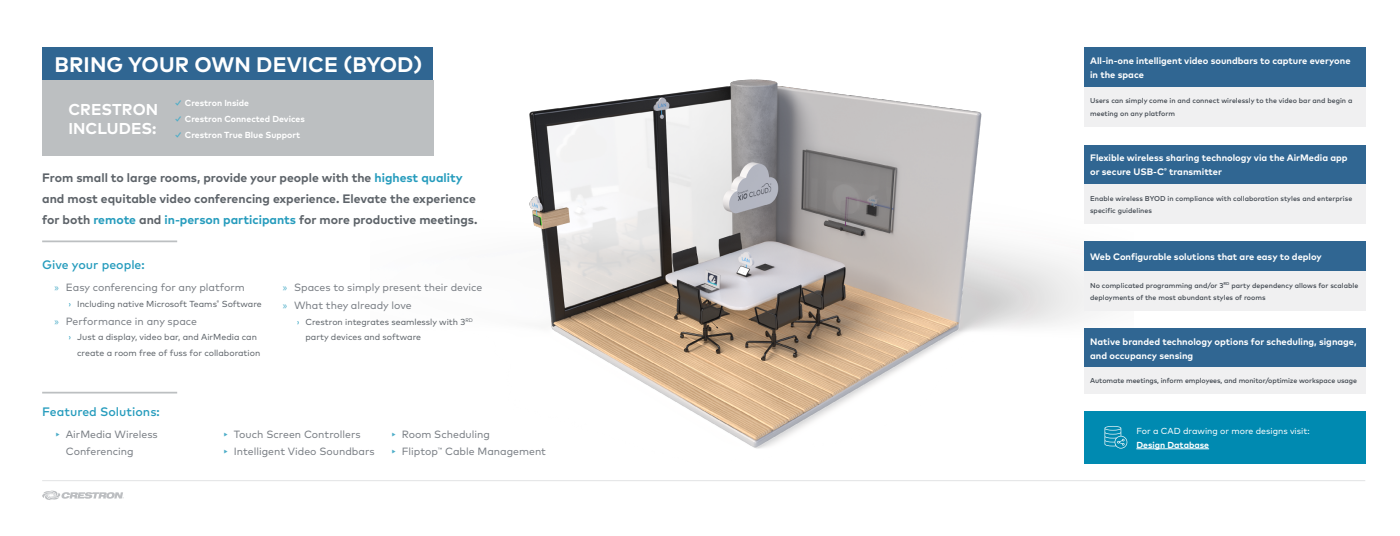
<style>
.page{position:relative;width:1400px;height:536px;background:#fff}
.page>*{position:absolute;margin:0;border:0;box-sizing:border-box;transform-origin:0 0}
.t1{font:700 21px "Mark Pro";letter-spacing:.005em;color:#fff}
.t2{font:700 15.75px/18.9px "Mark Pro";letter-spacing:.005em;color:#fff}
.t3{font:700 12.25px/21px "Mark Pro";color:#5d6369}
.t4{font:500 12.25px "Mark Pro";color:#269cbd}
.t5{font:10.5px/17.5px "Mark Pro";color:#797e84}
.t6{font:700 9.36px/14px "Mark Pro";color:#fff}
.t7{font:8.75px/15.8px "Mark Pro";color:#5d6369}
.t8{font:700 8.75px "Mark Pro";color:#fff}
.t9{font:8.75px "Mark Pro";color:#fff}
.t10{font:500 7px/12.5px "Mark Pro";color:#40474f}
.s1{color:#4dadc8}
.s2{color:#269cbd}
.s3{font-family:"Myriad Pro";color:#4dadc8}
</style>
<div class="page">
<hr style="left:42px;top:480px;width:1323px;height:1px;background:#e2e3e4">
<svg style="left:42px;top:490px;width:82px;height:10px"></svg>
<hr style="left:42px;top:240px;width:135px;height:2px;background:#bcbfc1">
<hr style="left:42px;top:391px;width:135px;height:2px;background:#bcbfc1">
<div style="left:42px;top:47px;width:391px;height:33px;background:#306692"></div>
<img style="left:433px;top:79px;width:701px;height:385px">
<div style="left:1084px;top:328px;width:281px;height:39px;background:#306692"></div>
<div style="left:1084px;top:367px;width:281px;height:26px;background:#f0f0f1"></div>
<div style="left:1084px;top:145px;width:281px;height:39px;background:#306692"></div>
<div style="left:1084px;top:184px;width:281px;height:39px;background:#f0f0f1"></div>
<div style="left:1084px;top:47px;width:281px;height:40px;background:#306692"></div>
<div style="left:1084px;top:87px;width:281px;height:39px;background:#f0f0f1"></div>
<div style="left:1084px;top:241px;width:281px;height:30px;background:#306692"></div>
<div style="left:1084px;top:271px;width:281px;height:40px;background:#f0f0f1"></div>
<div style="left:1084px;top:411px;width:281px;height:52px;background:#008ab1"></div>
<hr style="left:1136px;top:448px;width:73px;height:1px;background:#fff">
<svg style="left:1105px;top:426px;width:22px;height:22px"></svg>
<div style="left:42px;top:80px;width:391px;height:76px;background:#bcbfc1"></div>
<h1 class="t1" style="left:55px;top:49px;width:369px">BRING YOUR OWN DEVICE (BYOD)</h1>
<h2 class="t2" style="left:68px;top:99px;width:91px">CRESTRON<br>INCLUDES:</h2>
<p class="t8" style="left:173px;top:96px;width:77px"><span class="s1">✓</span> Crestron Inside</p>
<p class="t8" style="left:173px;top:112px;width:133px"><span class="s1">✓</span> Crestron Connected Devices</p>
<p class="t8" style="left:173px;top:128px;width:128px"><span class="s1">✓</span> Crestron True Blue Support</p>
<h3 class="t3" style="left:42px;top:166px;width:437px">From small to large rooms, provide your people with the <span class="s2">highest quality </span>and most equitable video conferencing experience. Elevate the experience for both <span class="s2">remote</span> and <span class="s2">in-person participants</span> for more productive meetings.</h3>
<h3 class="t4" style="left:42px;top:256px;width:104px">Give your people:</h3>
<h3 class="t5" style="left:54px;top:278px;width:192px"><span class="s3">»</span> Easy conferencing for any platform</h3>
<p class="t7" style="left:68px;top:295px;width:195px"><span class="s2">›</span> Including native Microsoft Teams<sup>®</sup> Software</p>
<h3 class="t5" style="left:54px;top:311px;width:144px"><span class="s3">»</span> Performance in any space</h3>
<p class="t7" style="left:77px;top:328px;width:185px;text-indent:-9px"><span class="s2">›</span> Just a display, video bar, and AirMedia can create a room free of fuss for collaboration</p>
<h3 class="t5" style="left:283px;top:278px;width:201px"><span class="s3">»</span> Spaces to simply present their device <span class="s3">»</span> What they already love</h3>
<p class="t7" style="left:305px;top:313px;width:169px;text-indent:-9px"><span class="s2">›</span> Crestron integrates seamlessly with 3<sup>RD </sup>party devices and software</p>
<h3 class="t4" style="left:42px;top:402px;width:119px">Featured Solutions:</h3>
<h3 class="t5" style="left:66px;top:424px;width:94px;text-indent:-11px"><span class="s1">▸</span> AirMedia Wireless<br>Conferencing</h3>
<h3 class="t5" style="left:222px;top:424px;width:154px"><span class="s1">▸</span> Touch Screen Controllers<br><span class="s1">▸</span> Intelligent Video Soundbars</h3>
<h3 class="t5" style="left:390px;top:424px;width:157px"><span class="s1">▸</span> Room Scheduling<br><span class="s1">▸</span> Fliptop<sup>™</sup> Cable Management</h3>
<h3 class="t6" style="left:1090px;top:53px;width:262px">All-in-one intelligent video soundbars to capture everyone in the space</h3>
<p class="t10" style="left:1090px;top:94px;width:264px">Users can simply come in and connect wirelessly to the video bar and begin a meeting on any platform</p>
<h3 class="t6" style="left:1090px;top:150px;width:259px">Flexible wireless sharing technology via the AirMedia app or secure USB-C<sup>®</sup> transmitter</h3>
<p class="t10" style="left:1090px;top:191px;width:264px">Enable wireless BYOD in compliance with collaboration styles and enterprise specific guidelines</p>
<h3 class="t6" style="left:1090px;top:249px;width:233px">Web Configurable solutions that are easy to deploy</h3>
<p class="t10" style="left:1090px;top:278px;width:270px">No complicated programming and/or 3<sup>RD</sup> party dependency allows for scalable deployments of the most abundant styles of rooms</p>
<h3 class="t6" style="left:1090px;top:333px;width:268px">Native branded technology options for scheduling, signage, and occupancy sensing</h3>
<p class="t10" style="left:1090px;top:374px;width:269px">Automate meetings, inform employees, and monitor/optimize workspace usage</p>
<p class="t9" style="left:1136px;top:424px;width:175px">For a CAD drawing or more designs visit:</p>
<p class="t8" style="left:1136px;top:438px;width:74px">Design Database</p>
</div>
